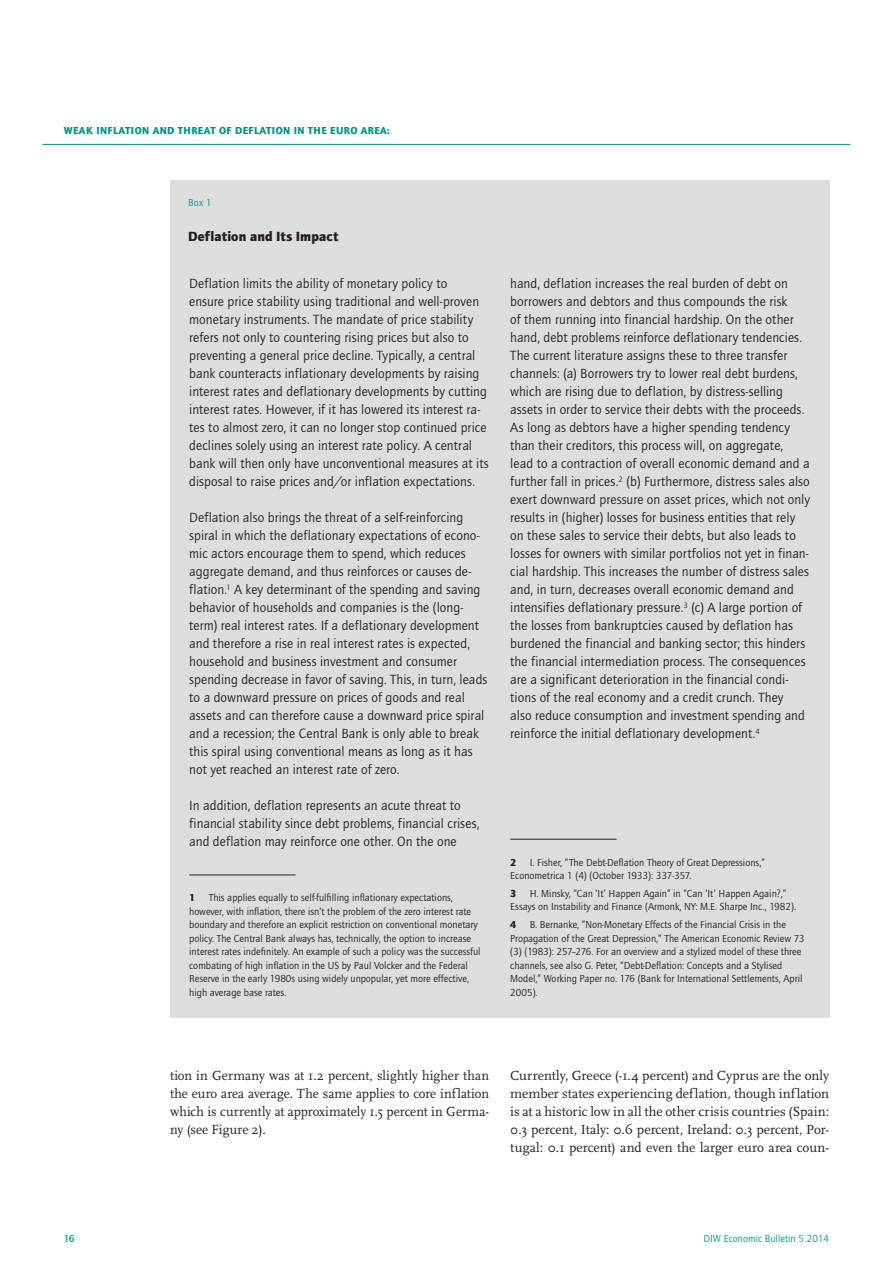
<style>
.page{position:relative;width:893px;height:1263px;background:#fff}
.page>*{position:absolute;margin:0;border:0;box-sizing:border-box;transform-origin:0 0}
._02_Fließtext_Infoka{font:13.8px/18px "Quay Sans ITC Std";letter-spacing:.005em;color:#231f20}
._02_Fließtext_9_2pt{font:13.8px/18px "Scala Pro";color:#231f20;text-align:justify}
._02_Fließtext_9_2pt-2{font:13.8px/18px "Scala Pro";color:#231f20;text-align:justify;scale:.96 1}
.DIW-Infografik-H1{font:900 13.8px "Quay Sans ITC Std";letter-spacing:.01em;color:#231f20}
._10_Fußnoten_7pt{font:10.5px/13.5px "Quay Sans ITC Std";color:#231f20}
.t1{font:900 10.5px "Quay Sans ITC Std";letter-spacing:.04em;color:#009188}
.DIW-Ordnungs-H{font:10.5px "Quay Sans ITC Std";color:#009188}
._10_Fußnoten_7pt-2{font:900 10.5px "Quay Sans ITC Std";color:#231f20}
.t2{font:500 10.5px "Quay Sans ITC Std";color:#009188}
</style>
<div class="page">
<hr style="left:43px;top:144px;width:807px;height:1px;background:#009188">
<div style="left:170px;top:180px;width:659px;height:837px;background:#dcdddf"></div>
<hr style="left:189px;top:874px;width:107px;height:1px;background:#231f20">
<hr style="left:510px;top:839px;width:107px;height:1px;background:#231f20">
<p class="t1" style="left:64px;top:124px;width:69px">WEAK INFLATION</p>
<p class="t1" style="left:153px;top:124px;width:121px">AND THREAT OF DEFLATION</p>
<p class="t1" style="left:294px;top:124px;width:98px">IN THE EURO AREA:</p>
<p class="DIW-Ordnungs-H" style="left:188px;top:196px;width:25px">Box 1</p>
<p class="DIW-Infografik-H1" style="left:188px;top:228px;width:152px">DEFLATION AND ITS IMPACT</p>
<p class="_02_Fließtext_Infoka" style="left:189px;top:274px;width:301px">Deflation limits the ability of monetary policy to<br>ensure price stability using traditional and well-proven monetary instruments. The mandate of price stability refers not only to countering rising prices but also to preventing a general price decline. Typically, a central bank counteracts inflationary developments by raising interest rates and deflationary developments by cutting interest rates. However, if it has lowered its interest ra&shy;tes to almost zero, it can no longer stop continued price declines solely using an interest rate policy. A central bank will then only have unconventional measures at its disposal to raise prices and/or inflation expectations.</p>
<p class="_02_Fließtext_Infoka" style="left:189px;top:508px;width:300px">Deflation also brings the threat of a self-reinforcing spiral in which the deflationary expectations of econo&shy;mic actors encourage them to spend, which reduces aggregate demand, and thus reinforces or causes de&shy;flation.<sup>1</sup> A key determinant of the spending and saving behavior of households and companies is the (long&shy;term) real interest rates. If a deflationary development and therefore a rise in real interest rates is expected, household and business investment and consumer spending decrease in favor of saving. This, in turn, leads to a downward pressure on prices of goods and real assets and can therefore cause a downward price spiral and a recession; the Central Bank is only able to break this spiral using conventional means as long as it has not yet reached an interest rate of zero.</p>
<p class="_02_Fließtext_Infoka" style="left:189px;top:796px;width:292px">In addition, deflation represents an acute threat to financial stability since debt problems, financial crises, and deflation may reinforce one other. On the one</p>
<p class="_10_Fußnoten_7pt" style="left:189px;top:891px;width:293px;text-indent:19px">This applies equally to self-fulfilling inflationary expectations, however, with inflation, there isn’t the problem of the zero interest rate boundary and therefore an explicit restriction on conventional monetary policy. The Central Bank always has, technically, the option to increase interest rates indefinitely. An example of such a policy was the successful combating of high inflation in the US by Paul Volcker and the Federal Reserve in the early 1980s using widely unpopular, yet more effective, high average base rates.</p>
<p class="_10_Fußnoten_7pt-2" style="left:189px;top:891px;width:8px">1</p>
<p class="_02_Fließtext_Infoka" style="left:510px;top:274px;width:301px">hand, deflation increases the real burden of debt on borrowers and debtors and thus compounds the risk<br>of them running into financial hardship. On the other hand, debt problems reinforce deflationary tendencies.<br>The current literature assigns these to three transfer channels: (a) Borrowers try to lower real debt burdens, which are rising due to deflation, by distress-selling assets in order to service their debts with the proceeds.<br>As long as debtors have a higher spending tendency than their creditors, this process will, on aggregate,<br>lead to a contraction of overall economic demand and a further fall in prices.<sup>2</sup> (b) Furthermore, distress sales also exert downward pressure on asset prices, which not only results in (higher) losses for business entities that rely on these sales to service their debts, but also leads to losses for owners with similar portfolios not yet in finan&shy;cial hardship. This increases the number of distress sales and, in turn, decreases overall economic demand and intensifies deflationary pressure.<sup>3</sup> (c) A large portion of the losses from bankruptcies caused by deflation has burdened the financial and banking sector; this hinders the financial intermediation process. The consequences are a significant deterioration in the financial condi&shy;tions of the real economy and a credit crunch. They<br>also reduce consumption and investment spending and reinforce the initial deflationary development.<sup>4</sup></p>
<p class="_10_Fußnoten_7pt" style="left:510px;top:855px;width:256px;text-indent:20px">I. Fisher, “The Debt-Deflation Theory of Great Depressions,”<br>Econometrica 1 (4) (October 1933): 337-357.</p>
<p class="_10_Fußnoten_7pt-2" style="left:510px;top:887px;width:8px">3</p>
<p class="_10_Fußnoten_7pt-2" style="left:510px;top:856px;width:8px">2</p>
<p class="_10_Fußnoten_7pt" style="left:510px;top:887px;width:287px;text-indent:20px">H. Minsky, “Can ‘It’ Happen Again” in “Can ‘It’ Happen Again?,”<br>Essays on Instability and Finance (Armonk, NY: M.E. Sharpe Inc., 1982).</p>
<p class="_10_Fußnoten_7pt-2" style="left:510px;top:918px;width:8px">4</p>
<p class="_10_Fußnoten_7pt" style="left:510px;top:918px;width:296px;text-indent:20px">B. Bernanke, “Non-Monetary Effects of the Financial Crisis in the Propagation of the Great Depression,” The American Economic Review 73 (3) (1983): 257–276. For an overview and a stylized model of these three channels, see also G. Peter, “Debt-Deflation: Concepts and a Stylised Model,” Working Paper no. 176 (Bank for International Settlements, April 2005).</p>
<p class="_02_Fließtext_9_2pt-2" style="left:170px;top:1066px;width:334px">tion in Germany was at 1.2 percent, slightly higher than the euro area average. The same applies to core inflation which is currently at approximately 1.5 percent in Germa&shy;ny (see Figure 2).</p>
<p class="_02_Fließtext_9_2pt" style="left:510px;top:1066px;width:320px">Currently, Greece (-1.4 percent) and Cyprus are the only member states experiencing deflation, though inflation is at a historic low in all the other crisis countries (Spain:<br>0.3 percent, Italy: 0.6 percent, Ireland: 0.3 percent, Por&shy;tugal: 0.1 percent) and even the larger euro area coun-</p>
<p class="t2" style="left:64px;top:1232px;width:12px">16</p>
<p class="DIW-Ordnungs-H" style="left:703px;top:1232px;width:127px">DIW Economic Bulletin 5.2014</p>
</div>
